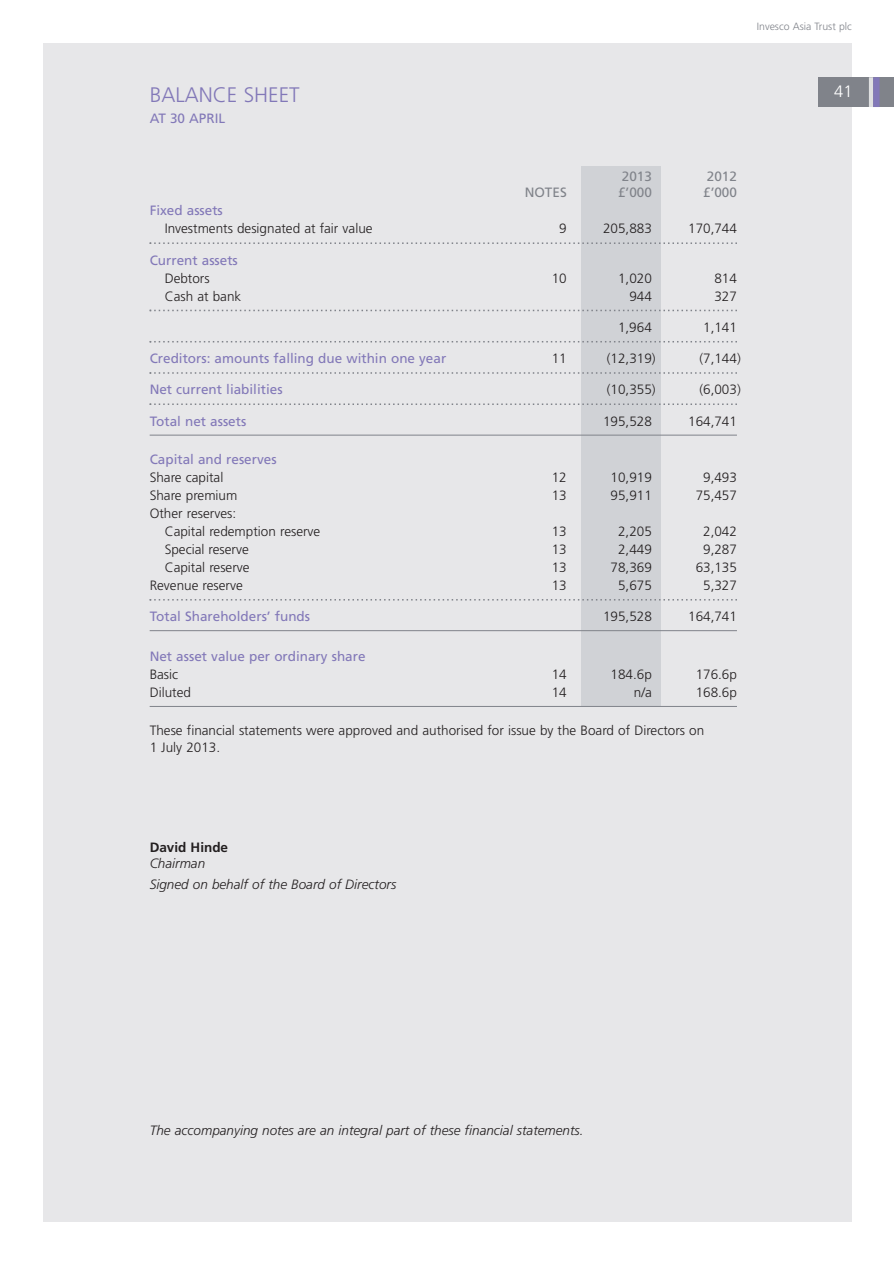
<style>
.page{position:relative;width:894px;height:1263px;background:#fff}
.page>*{position:absolute;margin:0;border:0;box-sizing:border-box;transform-origin:0 0}
.t1{font:300 21px "Frutiger";color:#8278b8}
.t2{font:300 16.5px "Frutiger";color:#fff}
.t3{font:300 13.5px/18px "Frutiger";color:#231f20}
.t4{font:13.5px/18px "Frutiger";color:#8278b8}
.t5{font:italic 300 13.5px "Frutiger";color:#231f20}
.t6{font:13.5px "Frutiger";color:#80838a}
.t7{font:700 13.5px/16.5px "Frutiger";color:#231f20}
.t8{font:300 10.5px "Frutiger";color:#80838a}
.s1{font-weight:400;color:#8278b8}
.s2{font-weight:300;color:#231f20}
.s3{font-weight:300;font-style:italic}
</style>
<div class="page">
<div style="left:43px;top:43px;width:808px;height:1178px;background:#e7e7e9"></div>
<div style="left:817px;top:77px;width:76px;height:30px;background:#80838a"></div>
<svg style="left:869px;top:77px;width:3px;height:30px"></svg>
<div style="left:872px;top:77px;width:7px;height:30px;background:#8278b8"></div>
<div style="left:581px;top:167px;width:79px;height:539px;background:#d0d2d6"></div>
<svg style="left:150px;top:242px;width:587px;height:2px"></svg>
<svg style="left:150px;top:310px;width:587px;height:1px"></svg>
<svg style="left:150px;top:341px;width:587px;height:1px"></svg>
<svg style="left:150px;top:372px;width:587px;height:2px"></svg>
<svg style="left:150px;top:403px;width:587px;height:2px"></svg>
<hr style="left:150px;top:435px;width:586px;height:1px;background:#80838a">
<svg style="left:150px;top:599px;width:587px;height:1px"></svg>
<hr style="left:150px;top:630px;width:586px;height:1px;background:#80838a">
<hr style="left:150px;top:706px;width:586px;height:1px;background:#80838a">
<p class="t8" style="left:756px;top:22px;width:96px">Invesco Asia Trust plc</p>
<p class="t1" style="left:150px;top:86px;width:151px">BALANCE SHEET</p>
<p class="t4" style="left:150px;top:110px;width:77px">AT 30 APRIL</p>
<p class="t3" style="left:165px;top:203px;width:209px;text-indent:-15px"><span class="s1">Fixed assets<br></span>Investments designated at fair value</p>
<p class="t4" style="left:165px;top:252px;width:75px;text-indent:-15px">Current assets<br><span class="s2">Debtors</span></p>
<p class="t6" style="left:621px;top:171px;width:32px">2013</p>
<p class="t6" style="left:706px;top:171px;width:32px">2012</p>
<p class="t6" style="left:524px;top:187px;width:44px">NOTES</p>
<p class="t6" style="left:618px;top:187px;width:35px">£’000</p>
<p class="t6" style="left:703px;top:187px;width:35px">£’000</p>
<p class="t3" style="left:559px;top:221px;width:9px">9</p>
<p class="t3" style="left:602px;top:221px;width:50px">205,883</p>
<p class="t3" style="left:688px;top:221px;width:50px">170,744</p>
<p class="t3" style="left:551px;top:270px;width:17px">10</p>
<p class="t3" style="left:618px;top:270px;width:35px">1,020</p>
<p class="t3" style="left:714px;top:270px;width:24px">814</p>
<p class="t3" style="left:165px;top:288px;width:78px">Cash at bank</p>
<p class="t3" style="left:629px;top:288px;width:24px">944</p>
<p class="t3" style="left:714px;top:288px;width:24px">327</p>
<p class="t3" style="left:617px;top:319px;width:35px">1,964</p>
<p class="t3" style="left:703px;top:319px;width:35px">1,141</p>
<p class="t4" style="left:150px;top:351px;width:298px">Creditors: amounts falling due within one year</p>
<p class="t3" style="left:551px;top:351px;width:17px">11</p>
<p class="t3" style="left:606px;top:351px;width:50px">(12,319)</p>
<p class="t3" style="left:699px;top:351px;width:43px">(7,144)</p>
<p class="t4" style="left:150px;top:382px;width:134px">Net current liabilities</p>
<p class="t3" style="left:606px;top:382px;width:50px">(10,355)</p>
<p class="t3" style="left:699px;top:382px;width:43px">(6,003)</p>
<p class="t4" style="left:150px;top:413px;width:98px">Total net assets</p>
<p class="t3" style="left:602px;top:413px;width:50px">195,528</p>
<p class="t3" style="left:688px;top:413px;width:50px">164,741</p>
<p class="t4" style="left:150px;top:451px;width:128px">Capital and reserves<br><span class="s2">Share capital</span></p>
<p class="t3" style="left:551px;top:469px;width:17px">12</p>
<p class="t3" style="left:610px;top:469px;width:43px">10,919</p>
<p class="t3" style="left:703px;top:469px;width:35px">9,493</p>
<p class="t3" style="left:150px;top:487px;width:89px">Share premium</p>
<p class="t3" style="left:551px;top:487px;width:16px">13</p>
<p class="t3" style="left:610px;top:487px;width:43px">95,911</p>
<p class="t3" style="left:695px;top:487px;width:43px">75,457</p>
<p class="t3" style="left:165px;top:505px;width:157px;text-indent:-15px">Other reserves:<br>Capital redemption reserve</p>
<p class="t3" style="left:551px;top:523px;width:17px">13</p>
<p class="t3" style="left:618px;top:523px;width:35px">2,205</p>
<p class="t3" style="left:703px;top:523px;width:35px">2,042</p>
<p class="t3" style="left:165px;top:541px;width:86px">Special reserve</p>
<p class="t3" style="left:551px;top:541px;width:17px">13</p>
<p class="t3" style="left:617px;top:541px;width:35px">2,449</p>
<p class="t3" style="left:703px;top:541px;width:35px">9,287</p>
<p class="t3" style="left:165px;top:559px;width:86px">Capital reserve</p>
<p class="t3" style="left:551px;top:559px;width:16px">13</p>
<p class="t3" style="left:610px;top:559px;width:43px">78,369</p>
<p class="t3" style="left:695px;top:559px;width:43px">63,135</p>
<p class="t3" style="left:150px;top:577px;width:95px">Revenue reserve</p>
<p class="t3" style="left:551px;top:577px;width:17px">13</p>
<p class="t3" style="left:617px;top:577px;width:35px">5,675</p>
<p class="t3" style="left:703px;top:577px;width:35px">5,327</p>
<p class="t4" style="left:150px;top:609px;width:162px">Total Shareholders’ funds</p>
<p class="t3" style="left:602px;top:609px;width:50px">195,528</p>
<p class="t3" style="left:688px;top:609px;width:50px">164,741</p>
<p class="t4" style="left:150px;top:648px;width:217px">Net asset value per ordinary share<br><span class="s2">Basic</span></p>
<p class="t3" style="left:551px;top:666px;width:17px">14</p>
<p class="t3" style="left:610px;top:666px;width:43px">184.6p</p>
<p class="t3" style="left:695px;top:666px;width:43px">176.6p</p>
<p class="t3" style="left:150px;top:684px;width:43px">Diluted</p>
<p class="t3" style="left:551px;top:684px;width:17px">14</p>
<p class="t3" style="left:633px;top:684px;width:20px">n/a</p>
<p class="t3" style="left:695px;top:684px;width:43px">168.6p</p>
<p class="t3" style="left:150px;top:723px;width:556px;line-height:16.5px">These financial statements were approved and authorised for issue by the Board of Directors on<br>1 July 2013.</p>
<p class="t2" style="left:833px;top:84px;width:20px">41</p>
<p class="t7" style="left:150px;top:840px;width:80px">David Hinde<br><span class="s3">Chairman</span></p>
<p class="t5" style="left:150px;top:879px;width:248px">Signed on behalf of the Board of Directors</p>
<p class="t5" style="left:150px;top:1125px;width:435px">The accompanying notes are an integral part of these financial statements.</p>
</div>
